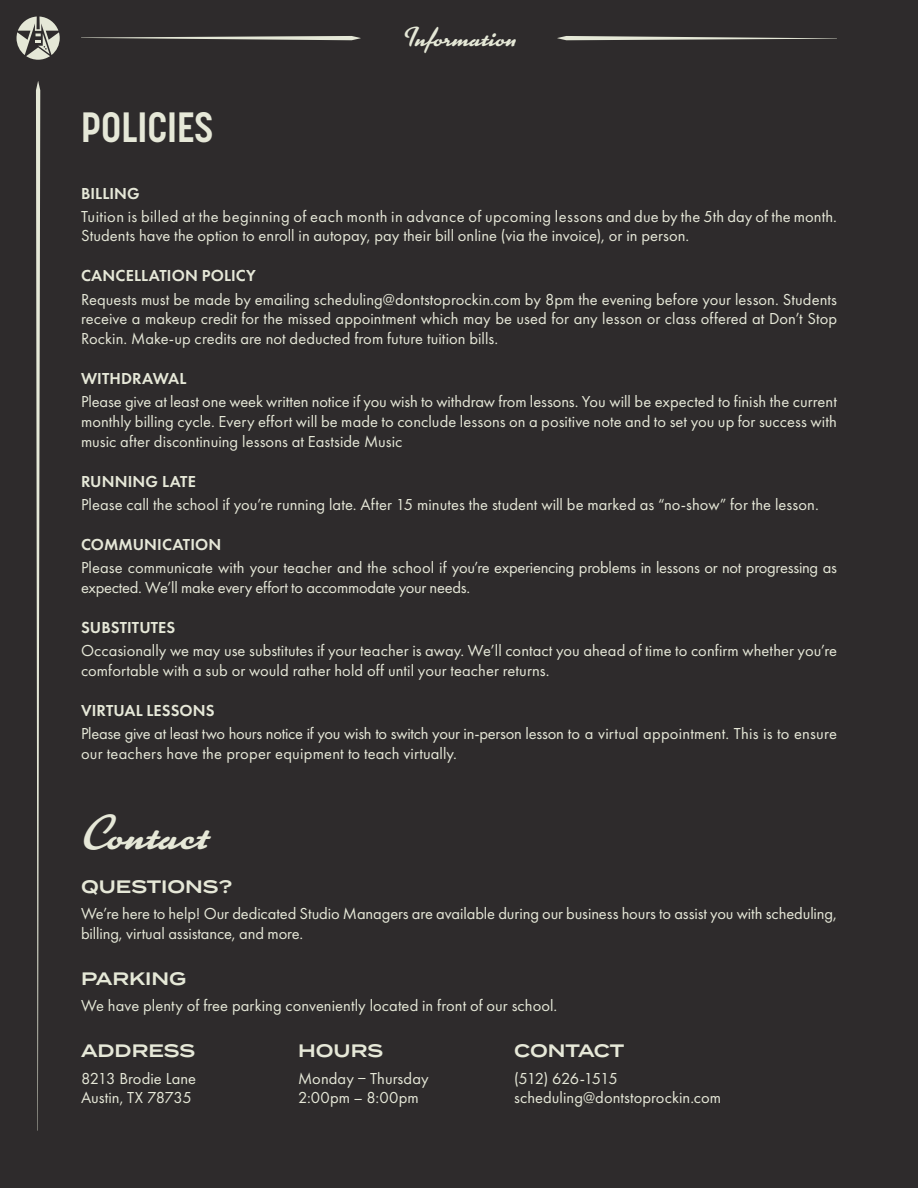
<style>
.page{position:relative;width:918px;height:1188px;background:#2e2b2c}
.page>*{position:absolute;margin:0;border:0;box-sizing:border-box;transform-origin:0 0}
.Align_Center_10pt_Size{font:48px "Kinescope";color:#e6e8d8}
.Align_Center_10pt_Size-2{font:700 42px "Korolev Condensed";color:#e6e8d8}
.t1{font:27px "Kinescope";color:#e5e8d7}
.Align_Center_10pt_Size-3{font:600 18px "Termina";color:#e6e8d8}
.Align_Center_10pt_Size-4{font:600 18px "Termina";color:#e5e8d7}
.Align_Center_10pt_Size-5{font:16.5px/19.8px "Futura PT";color:#e6e8d8}
.Align_Center_10pt_Size-6{font:600 16.5px "Futura PT";letter-spacing:.005em;color:#e6e8d8}
.Align_Center_10pt_Size-7{font:16.5px "Futura PT";letter-spacing:.005em;color:#e5e8d7}
.Align_Center_10pt_Size-8{font:16.5px "Futura PT";letter-spacing:-.07em;color:#e6e8d8}
</style>
<div class="page">
<svg style="left:81px;top:36px;width:280px;height:4px"></svg>
<svg style="left:557px;top:36px;width:280px;height:4px"></svg>
<svg style="left:36px;top:81px;width:4px;height:1050px"></svg>
<svg style="left:17px;top:17px;width:43px;height:43px"></svg>
<p class="Align_Center_10pt_Size-2" style="left:81px;top:102px;width:134px">POLICIES</p>
<p class="t1" style="left:403px;top:21px;width:115px">Information</p>
<p class="Align_Center_10pt_Size-6" style="left:81px;top:183px;width:60px">BILLING</p>
<p class="Align_Center_10pt_Size-5" style="left:81px;top:206px;width:757px">Tuition is billed at the beginning of each month in advance of upcoming lessons and due by the 5th day of the month.<br>Students have the option to enroll in autopay, pay their bill online (via the invoice), or in person.</p>
<p class="Align_Center_10pt_Size-6" style="left:81px;top:266px;width:176px">CANCELLATION POLICY</p>
<p class="Align_Center_10pt_Size-5" style="left:81px;top:289px;width:758px;text-align:justify">Requests must be made by emailing scheduling@dontstoprockin.com by 8pm the evening before your lesson. Students receive a makeup credit for the missed appointment which may be used for any lesson or class offered at Don’t Stop Rockin. Make-up credits are not deducted from future tuition bills.</p>
<p class="Align_Center_10pt_Size-6" style="left:81px;top:368px;width:107px">WITHDRAWAL</p>
<p class="Align_Center_10pt_Size-5" style="left:81px;top:392px;width:757px;text-align:justify">Please give at least one week written notice if you wish to withdraw from lessons. You will be expected to finish the current monthly billing cycle. Every effort will be made to conclude lessons on a positive note and to set you up for success with music after discontinuing lessons at Eastside Music</p>
<p class="Align_Center_10pt_Size-6" style="left:81px;top:471px;width:116px">RUNNING LATE</p>
<p class="Align_Center_10pt_Size-5" style="left:81px;top:494px;width:739px">Please call the school if you’re running late. After 15 minutes the student will be marked as “no-show” for the lesson.</p>
<p class="Align_Center_10pt_Size-6" style="left:81px;top:534px;width:142px">COMMUNICATION</p>
<p class="Align_Center_10pt_Size-5" style="left:81px;top:557px;width:758px">Please communicate with your teacher and the school if you’re experiencing problems in lessons or not progressing as expected. We’ll make every effort to accommodate your needs.</p>
<p class="Align_Center_10pt_Size-6" style="left:81px;top:617px;width:96px">SUBSTITUTES</p>
<p class="Align_Center_10pt_Size-5" style="left:81px;top:640px;width:758px">Occasionally we may use substitutes if your teacher is away. We’ll contact you ahead of time to confirm whether you’re comfortable with a sub or would rather hold off until your teacher returns.</p>
<p class="Align_Center_10pt_Size-6" style="left:81px;top:700px;width:135px">VIRTUAL LESSONS</p>
<p class="Align_Center_10pt_Size-5" style="left:81px;top:723px;width:757px">Please give at least two hours notice if you wish to switch your in-person lesson to a virtual appointment. This is to ensure our teachers have the proper equipment to teach virtually.</p>
<p class="Align_Center_10pt_Size" style="left:81px;top:804px;width:131px">Contact</p>
<p class="Align_Center_10pt_Size-3" style="left:81px;top:873px;width:153px">QUESTIONS?</p>
<p class="Align_Center_10pt_Size-5" style="left:81px;top:904px;width:757px">We’re here to help! Our dedicated Studio Managers are available during our business hours to assist you with scheduling, billing, virtual assistance, and more.</p>
<p class="Align_Center_10pt_Size-4" style="left:81px;top:965px;width:107px">PARKING</p>
<p class="Align_Center_10pt_Size-7" style="left:81px;top:996px;width:478px">We have plenty of free parking conveniently located in front of our school.</p>
<p class="Align_Center_10pt_Size-3" style="left:81px;top:1037px;width:116px">ADDRESS</p>
<p class="Align_Center_10pt_Size-5" style="left:81px;top:1068px;width:117px">8213 Brodie Lane</p>
<p class="Align_Center_10pt_Size-5" style="left:81px;top:1088px;width:112px">Austin, TX 78735</p>
<p class="Align_Center_10pt_Size-3" style="left:298px;top:1037px;width:87px">HOURS</p>
<p class="Align_Center_10pt_Size-5" style="left:298px;top:1068px;width:132px">Monday – Thursday</p>
<p class="Align_Center_10pt_Size-5" style="left:298px;top:1088px;width:122px">2:00pm – 8:00pm</p>
<p class="Align_Center_10pt_Size-3" style="left:514px;top:1037px;width:112px">CONTACT</p>
<p class="Align_Center_10pt_Size-8" style="left:514px;top:1068px;width:105px">(512) 626-1515</p>
<p class="Align_Center_10pt_Size-5" style="left:514px;top:1088px;width:209px">scheduling@dontstoprockin.com</p>
</div>
